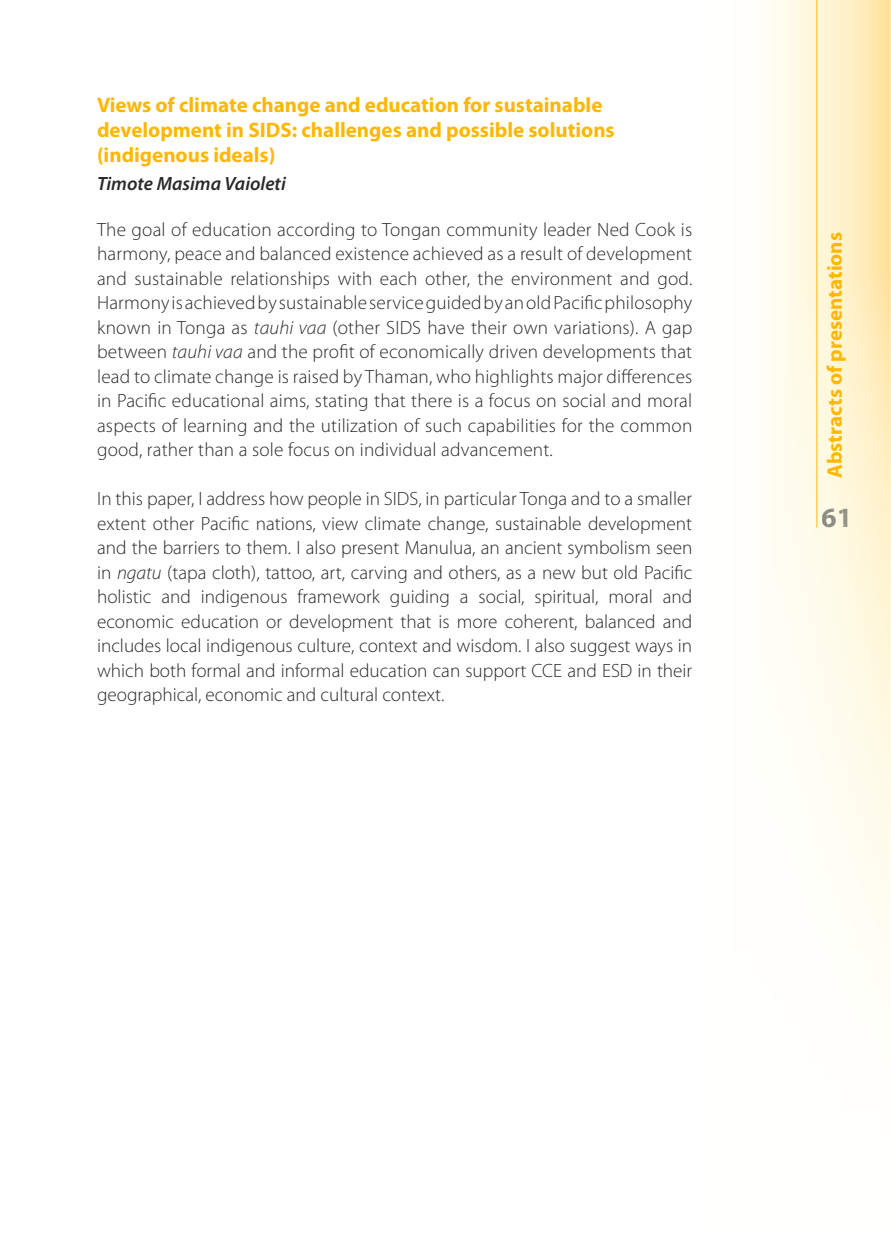
<style>
.page{position:relative;width:891px;height:1238px;background:#fff}
.page>*{position:absolute;margin:0;border:0;box-sizing:border-box;transform-origin:0 0}
.t1{font:700 28.05px "Myriad Pro";color:#767575}
.t2{font:700 21px/25.2px "Myriad Pro";color:#ffb700}
.t3{font:300 19.2px/24.5px "Myriad Pro";letter-spacing:.005em;color:#2a2a2c;text-align:justify}
.t4{font:italic 600 19.2px "Myriad Pro";color:#2a2a2c}
.s1{font-style:italic}
</style>
<div class="page">
<img style="left:769px;top:0;width:121px;height:974px">
<img style="left:822px;top:509px;width:25px;height:18px">
<hr style="left:816px;top:0;width:1px;height:527px;background:#ffb700">
<p class="t2" style="left:97px;top:93px;width:519px">Views of climate change and education for sustainable development in SIDS: challenges and possible solutions (indigenous ideals)</p>
<p class="t4" style="left:97px;top:176px;width:190px">Timote Masima Vaioleti</p>
<p class="t3" style="left:97px;top:218px;width:597px">The goal of education according to Tongan community leader Ned Cook is harmony, peace and balanced existence achieved as a result of development and sustainable relationships with each other, the environment and god.<br>Harmony is achieved by sustainable service guided by an old Pacific philosophy known in Tonga as <span class="s1">tauhi vaa</span> (other SIDS have their own variations). A gap between <span class="s1">tauhi vaa</span> and the profit of economically driven developments that lead to climate change is raised by Thaman, who highlights major differences in Pacific educational aims, stating that there is a focus on social and moral aspects of learning and the utilization of such capabilities for the common good, rather than a sole focus on individual advancement.</p>
<p class="t3" style="left:97px;top:488px;width:597px">In this paper, I address how people in SIDS, in particular Tonga and to a smaller extent other Pacific nations, view climate change, sustainable development and the barriers to them. I also present Manulua, an ancient symbolism seen in <span class="s1">ngatu</span> (tapa cloth), tattoo, art, carving and others, as a new but old Pacific holistic and indigenous framework guiding a social, spiritual, moral and economic education or development that is more coherent, balanced and includes local indigenous culture, context and wisdom. I also suggest ways in which both formal and informal education can support CCE and ESD in their geographical, economic and cultural context.</p>
<p class="t2" style="left:824px;top:478px;width:247px;rotate:-90deg">Abstracts of presentations</p>
<h1 class="t1" style="left:821px;top:507px;width:33px">61</h1>
</div>
